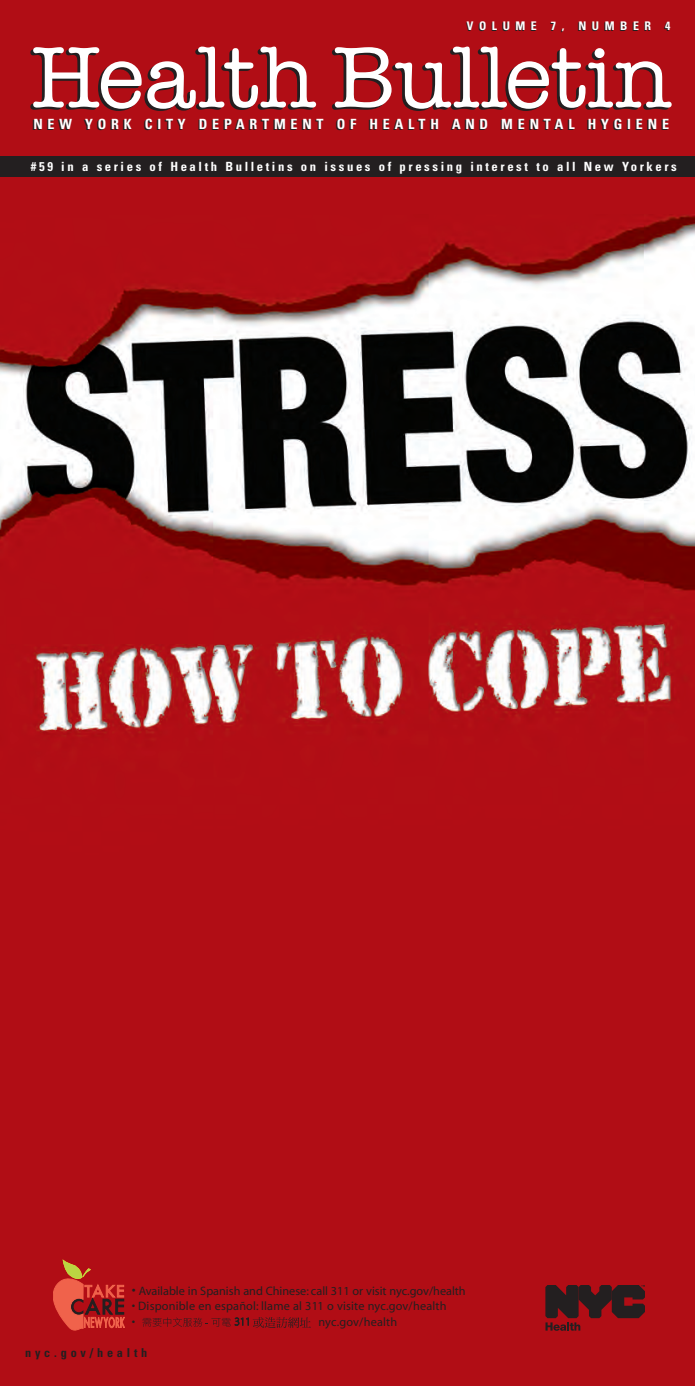
<style>
.page{position:relative;width:695px;height:1386px;background:#fff}
.page>*{position:absolute;margin:0;border:0;box-sizing:border-box;transform-origin:0 0}
.t1{font:500 86.62px "American Typewriter";color:#fff}
.t2{font:700 condensed 14.17px "Univers";letter-spacing:.34em;color:#fff}
.t3{font:700 condensed 12.78px "Univers";letter-spacing:.205em;color:#fff}
.t4{font:12.25px/15.8px "Myriad";color:#231f20}
.t5{font:700 condensed 12.25px "Univers";letter-spacing:.31em;color:#231f20}
.t6{font:700 condensed 11.9px "Univers";letter-spacing:.465em;color:#fff}
.s1{font-size:14px}
</style>
<div class="page">
<img style="left:0;top:0;width:695px;height:1386px">
<div style="left:0;top:156px;width:695px;height:21px;background:#231f20"></div>
<svg style="left:545px;top:1285px;width:100px;height:46px;background:#5b171b"></svg>
<svg style="left:53px;top:1259px;width:72px;height:71px;background:#bb3228"></svg>
<svg style="left:142px;top:1317px;width:169px;height:11px;background:#931017"></svg>
<p class="t6" style="left:467px;top:21px;width:205px">VOLUME 7, NUMBER 4</p>
<h1 class="t1" style="left:32px;top:48px;width:641px">Health Bulletin</h1>
<p class="t2" style="left:33px;top:119px;width:637px">NEW YORK CITY DEPARTMENT OF HEALTH AND MENTAL HYGIENE</p>
<p class="t3" style="left:31px;top:161px;width:647px">#59 in a series of Health Bulletins on issues of pressing interest to all New Yorkers</p>
<p class="t4" style="left:132px;top:1284px;width:335px"><span class="s1">•</span> Available in Spanish and Chinese: call 311 or visit nyc.gov/health</p>
<p class="t4" style="left:132px;top:1299px;width:316px">• Disponible en español: llame al 311 o visite nyc.gov/health •</p>
<p class="t4" style="left:318px;top:1315px;width:80px">nyc.gov/health</p>
<p class="t5" style="left:25px;top:1348px;width:124px">nyc.gov/health</p>
</div>
